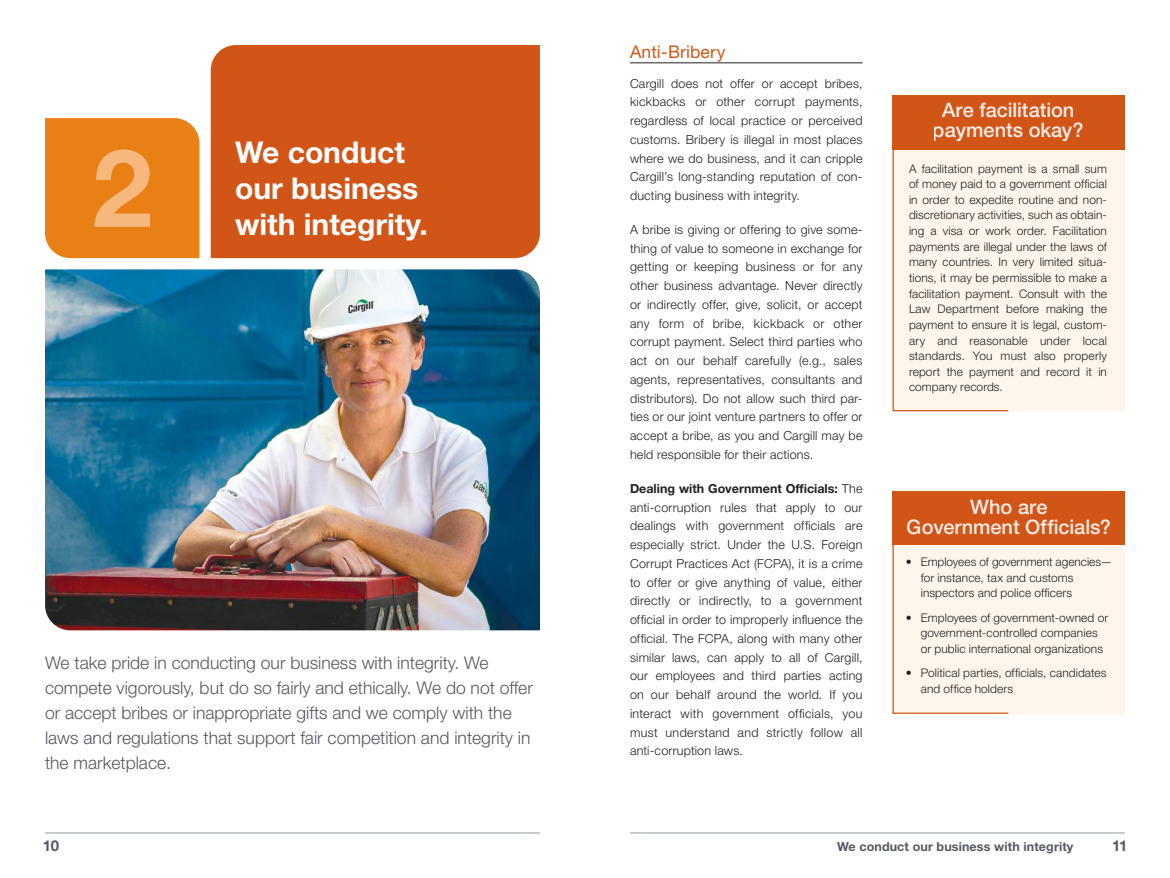
<style>
.page{position:relative;width:1170px;height:878px;background:#fff}
.page>*{position:absolute;margin:0;border:0;box-sizing:border-box;transform-origin:0 0}
.t1{font:700 108.25px "Helvetica Neue LT Std";color:#f7bc83}
.t2{font:700 30px/36px "Helvetica Neue LT Std";color:#fff}
.t3{font:500 20px/20px "Helvetica Neue LT Std";letter-spacing:-.005em;color:#fff;text-align:center}
.t4{font:300 17.5px/25px "Helvetica Neue LT Std";color:#555863}
.t5{font:17.5px "Helvetica Neue LT Std";letter-spacing:.01em;color:#d25518}
.t6{font:700 15px "Helvetica Neue LT Std";color:#555863}
.t7{font:300 12.5px/18.8px "Helvetica Neue LT Std";letter-spacing:.015em;color:#241f1f;text-align:justify}
.t8{font:700 12.5px "Helvetica Neue LT Std";letter-spacing:.01em;color:#555863}
.t9{font:300 11.88px/15.6px "Helvetica Neue LT Std";letter-spacing:.01em;color:#241f1f}
.s1{font-weight:700}
</style>
<div class="page">
<div style="left:892px;top:149px;width:233px;height:262px;background:#fef6ec"></div>
<div style="left:892px;top:96px;width:233px;height:54px;background:#d25518"></div>
<div style="left:892px;top:542px;width:233px;height:171px;background:#fef6ec"></div>
<div style="left:892px;top:490px;width:233px;height:54px;background:#d25518"></div>
<svg style="left:892px;top:95px;width:117px;height:317px"></svg>
<svg style="left:892px;top:490px;width:117px;height:224px"></svg>
<hr style="left:45px;top:832px;width:495px;height:1px;background:#959ba4">
<hr style="left:630px;top:832px;width:495px;height:1px;background:#959ba4">
<hr style="left:630px;top:62px;width:232px;height:1px;background:#241f1f">
<div style="left:211px;top:45px;width:329px;height:213px;background:#d25518"></div>
<div style="left:45px;top:118px;width:154px;height:140px;background:#e88016"></div>
<img style="left:45px;top:269px;width:495px;height:361px">
<h1 class="t1" style="left:92px;top:121px;width:62px">2</h1>
<h2 class="t2" style="left:235px;top:133px;width:194px">We conduct our business with integrity.</h2>
<p class="t4" style="left:45px;top:649px;width:489px">We take pride in conducting our business with integrity. We compete vigorously, but do so fairly and ethically. We do not offer or accept bribes or inappropriate gifts and we comply with the laws and regulations that support fair competition and integrity in the marketplace.</p>
<h3 class="t5" style="left:630px;top:41px;width:97px">Anti-Bribery</h3>
<p class="t7" style="left:630px;top:73px;width:234px">Cargill does not offer or accept bribes, kickbacks or other corrupt payments, regardless of local practice or perceived customs. Bribery is illegal in most places where we do business, and it can cripple Cargill’s long-standing reputation of con&shy;ducting business with integrity.</p>
<p class="t7" style="left:630px;top:220px;width:234px">A bribe is giving or offering to give some&shy;thing of value to someone in exchange for getting or keeping business or for any other business advantage. Never directly or indirectly offer, give, solicit, or accept any form of bribe, kickback or other corrupt payment. Select third parties who act on our behalf carefully (e.g., sales agents, representatives, consultants and distributors). Do not allow such third par&shy;ties or our joint venture partners to offer or accept a bribe, as you and Cargill may be held responsible for their actions.</p>
<p class="t7" style="left:630px;top:478px;width:234px"><span class="s1">Dealing with Government Officials:</span> The anti-corruption rules that apply to our dealings with government officials are especially strict. Under the U.S. Foreign Corrupt Practices Act (FCPA), it is a crime to offer or give anything of value, either directly or indirectly, to a government official in order to improperly influence the official. The FCPA, along with many other similar laws, can apply to all of Cargill, our employees and third parties acting on our behalf around the world. If you interact with government officials, you must understand and strictly follow all anti-corruption laws.</p>
<h3 class="t3" style="left:933px;top:100px;width:152px">Are facilitation payments okay?</h3>
<p class="t9" style="left:909px;top:160px;width:200px;text-align:justify">A facilitation payment is a small sum of money paid to a government official in order to expedite routine and non&shy;discretionary activities, such as obtain&shy;ing a visa or work order. Facilitation payments are illegal under the laws of many countries. In very limited situa&shy;tions, it may be permissible to make a facilitation payment. Consult with the Law Department before making the payment to ensure it is legal, custom&shy;ary and reasonable under local standards. You must also properly report the payment and record it in company records.</p>
<h3 class="t3" style="left:907px;top:497px;width:206px">Who are<br>Government Officials?</h3>
<p class="t9" style="left:921px;top:554px;width:193px;text-indent:-15px">• Employees of government agencies— for instance, tax and customs inspectors and police officers</p>
<p class="t9" style="left:921px;top:609px;width:189px;text-indent:-15px">• Employees of government-owned or government-controlled companies or public international organizations</p>
<p class="t9" style="left:921px;top:665px;width:187px;text-indent:-15px">• Political parties, officials, candidates and office holders</p>
<p class="t6" style="left:43px;top:836px;width:18px">10</p>
<p class="t8" style="left:837px;top:838px;width:238px">We conduct our business with integrity</p>
<p class="t6" style="left:1112px;top:836px;width:17px">11</p>
</div>
